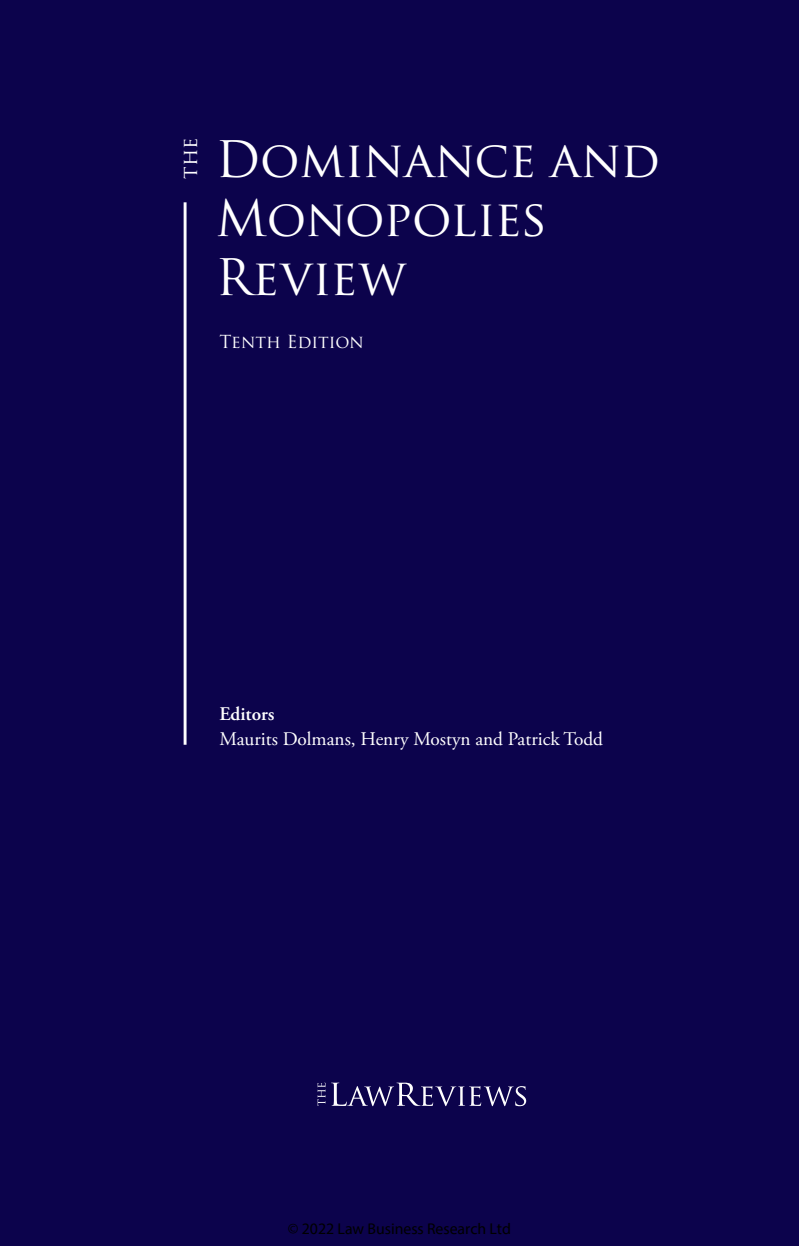
<style>
.page{position:relative;width:799px;height:1246px;background:#fff}
.page>*{position:absolute;margin:0;border:0;box-sizing:border-box;transform-origin:0 0}
.Body_text{font:49px/58.8px "Trajan Pro";color:#fff}
.Body_text-2{font:20.47px "Trajan Pro";color:#fff}
.Body_text-3{font:19.25px "Adobe Garamond Pro";color:#fff}
.Body_text-4{font:600 19.25px "Adobe Garamond Pro";color:#fff}
.Body_text-5{font:17.5px "Trajan Pro";color:#fff}
.t1{font:15.75px "Myriad Pro";color:#000}
</style>
<div class="page">
<div style="left:0;top:0;width:799px;height:1245px;background:#0c034c"></div>
<hr style="left:184px;top:202px;width:2px;height:542px;background:#fff">
<svg style="left:331px;top:1082px;width:195px;height:23px"></svg>
<svg style="left:317px;top:1082px;width:8px;height:23px"></svg>
<p class="Body_text-2" style="left:177px;top:179px;width:43px;rotate:-90deg">the</p>
<p class="Body_text" style="left:215px;top:129px;width:446px">Dominance and<br>Monopolies<br>Review</p>
<p class="Body_text-5" style="left:219px;top:331px;width:146px">Tenth Edition</p>
<p class="Body_text-4" style="left:219px;top:702px;width:57px">Editors</p>
<p class="Body_text-3" style="left:219px;top:727px;width:385px">Maurits Dolmans, Henry Mostyn and Patrick Todd</p>
<p class="t1" style="left:288px;top:1218px;width:225px">© 2022 Law Business Research Ltd</p>
</div>
